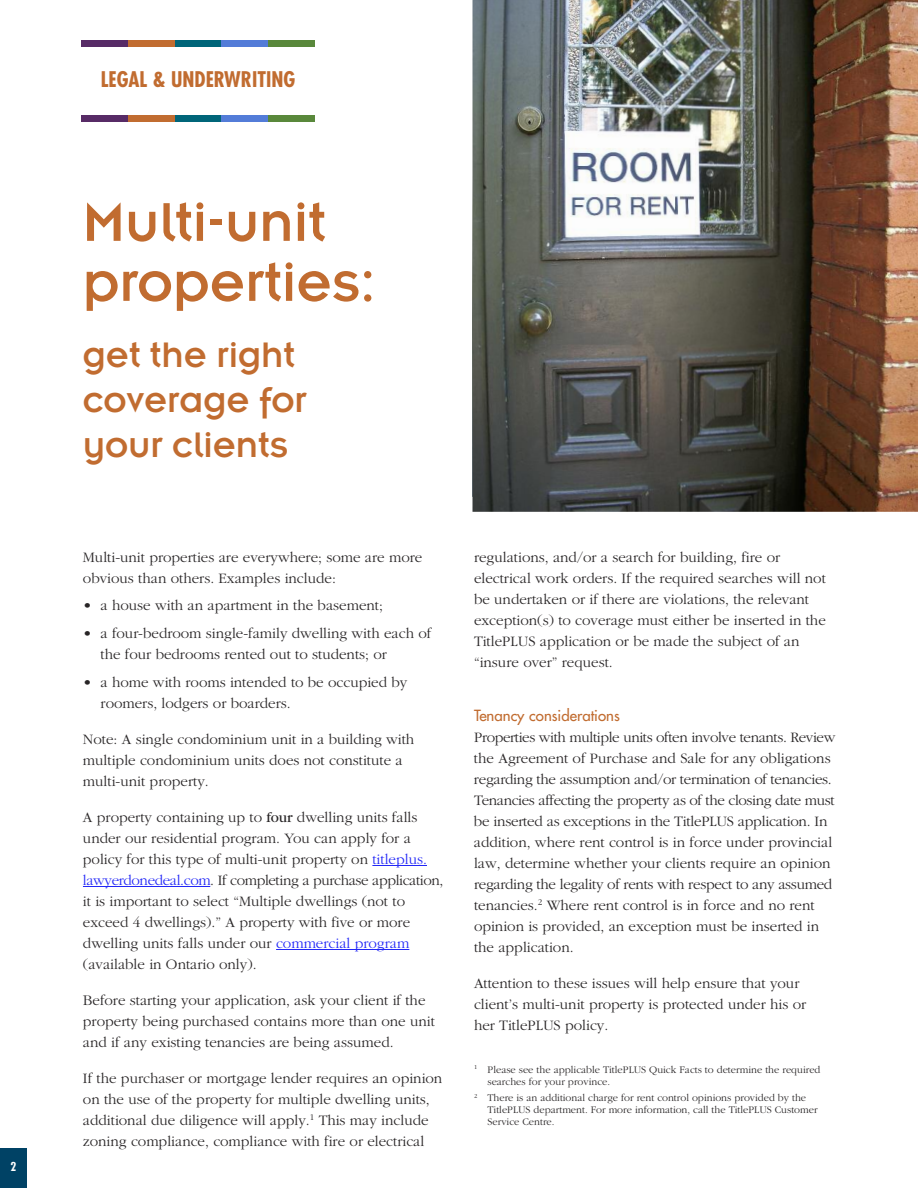
<style>
.page{position:relative;width:918px;height:1188px;background:#fff}
.page>*{position:absolute;margin:0;border:0;box-sizing:border-box;transform-origin:0 0}
.t1{font:60px/60px "Insignia";color:#c16c30}
.t2{font:39px/45px "Insignia";color:#c16c30}
.t3{font:700 condensed 21px "Futura";color:#c16c30}
.t4{font:300 15px/21px "Garamond";color:#282526}
.t5{font:15px "Futura";color:#c16c30}
.t6{font:700 condensed 12px "Futura";color:#fff}
.t7{font:300 10.5px/12px "Garamond";color:#282526}
.s1{font-weight:400}
.s2{color:#2227f7}
</style>
<div class="page">
<img style="left:473px;top:0;width:445px;height:512px">
<div style="left:0;top:1148px;width:27px;height:40px;background:#004265"></div>
<div style="left:81px;top:40px;width:47px;height:7px;background:#572b66"></div>
<div style="left:128px;top:40px;width:47px;height:7px;background:#c16c30"></div>
<div style="left:175px;top:40px;width:47px;height:7px;background:#006579"></div>
<div style="left:222px;top:40px;width:46px;height:7px;background:#537cd8"></div>
<div style="left:268px;top:40px;width:47px;height:7px;background:#59883b"></div>
<div style="left:81px;top:115px;width:47px;height:7px;background:#572b66"></div>
<div style="left:128px;top:115px;width:47px;height:7px;background:#c16c30"></div>
<div style="left:175px;top:115px;width:47px;height:7px;background:#006579"></div>
<div style="left:222px;top:115px;width:46px;height:7px;background:#537cd8"></div>
<div style="left:268px;top:115px;width:47px;height:7px;background:#59883b"></div>
<hr style="left:372px;top:865px;width:55px;height:1px;background:#2227f7">
<hr style="left:83px;top:886px;width:127px;height:1px;background:#2227f7">
<hr style="left:276px;top:949px;width:133px;height:1px;background:#2227f7">
<p class="t6" style="left:11px;top:1162px;width:7px">2</p>
<h3 class="t3" style="left:101px;top:70px;width:196px">LEGAL &amp; UNDERWRITING</h3>
<h1 class="t1" style="left:83px;top:198px;width:295px">Multi-unit properties:</h1>
<h2 class="t2" style="left:83px;top:336px;width:226px">get the right coverage for your clients</h2>
<p class="t4" style="left:83px;top:546px;width:341px">Multi-unit properties are everywhere; some are more obvious than others. Examples include:</p>
<p class="t4" style="left:83px;top:595px;width:302px">• a house with an apartment in the basement;</p>
<p class="t4" style="left:101px;top:622px;width:332px;text-indent:-18px">• a four-bedroom single-family dwelling with each of the four bedrooms rented out to students; or</p>
<p class="t4" style="left:101px;top:671px;width:308px;text-indent:-18px">• a home with rooms intended to be occupied by roomers, lodgers or boarders.</p>
<p class="t4" style="left:83px;top:728px;width:333px">Note: A single condominium unit in a building with multiple condominium units does not constitute a multi-unit property.</p>
<p class="t4" style="left:83px;top:806px;width:362px">A property containing up to <span class="s1">four</span> dwelling units falls under our residential program. You can apply for a policy for this type of multi-unit property on <span class="s2">titleplus. lawyerdonedeal.com</span>. If completing a purchase application, it is important to select “Multiple dwellings (not to exceed 4 dwellings).” A property with five or more dwelling units falls under our <span class="s2">commercial program </span>(available in Ontario only).</p>
<p class="t4" style="left:83px;top:989px;width:354px">Before starting your application, ask your client if the property being purchased contains more than one unit and if any existing tenancies are being assumed.</p>
<p class="t4" style="left:83px;top:1067px;width:361px">If the purchaser or mortgage lender requires an opinion on the use of the property for multiple dwelling units, additional due diligence will apply.<sup>1</sup> This may include zoning compliance, compliance with fire or electrical</p>
<p class="t4" style="left:474px;top:546px;width:353px">regulations, and/or a search for building, fire or electrical work orders. If the required searches will not be undertaken or if there are violations, the relevant exception(s) to coverage must either be inserted in the TitlePLUS application or be made the subject of an “insure over” request.</p>
<p class="t5" style="left:474px;top:708px;width:147px">Tenancy considerations</p>
<p class="t4" style="left:474px;top:726px;width:363px">Properties with multiple units often involve tenants. Review the Agreement of Purchase and Sale for any obligations regarding the assumption and/or termination of tenancies.<br>Tenancies affecting the property as of the closing date must be inserted as exceptions in the TitlePLUS application. In addition, where rent control is in force under provincial law, determine whether your clients require an opinion regarding the legality of rents with respect to any assumed tenancies.<sup>2</sup> Where rent control is in force and no rent opinion is provided, an exception must be inserted in the application.</p>
<p class="t4" style="left:474px;top:972px;width:334px">Attention to these issues will help ensure that your client’s multi-unit property is protected under his or her TitlePLUS policy.</p>
<p class="t7" style="left:487px;top:1063px;width:335px;text-indent:-13px"><sup>1</sup> Please see the applicable TitlePLUS Quick Facts to determine the required searches for your province.</p>
<p class="t7" style="left:487px;top:1092px;width:332px;text-indent:-13px"><sup>2</sup> There is an additional charge for rent control opinions provided by the<br>TitlePLUS department. For more information, call the TitlePLUS Customer<br>Service Centre.</p>
</div>
